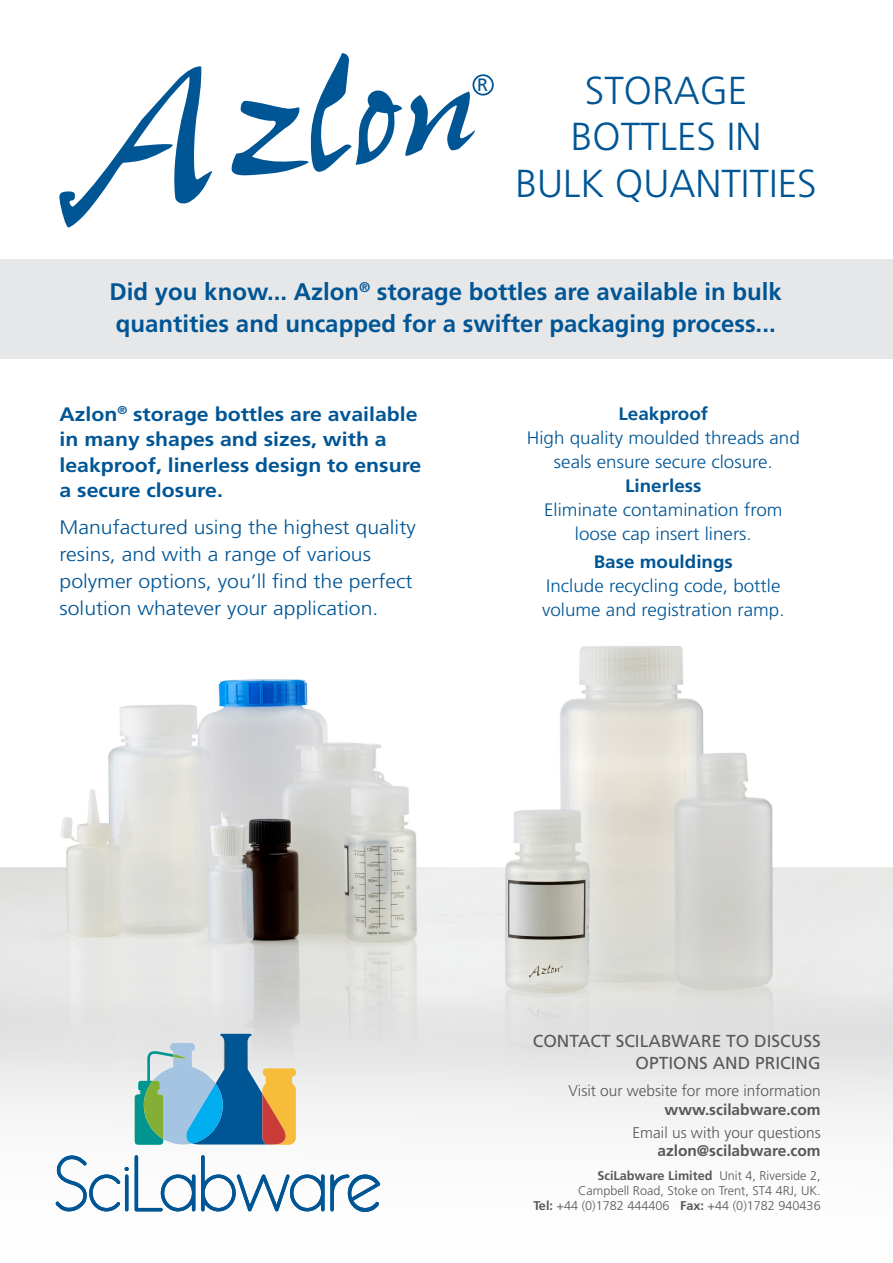
<style>
.page{position:relative;width:893px;height:1263px;background:#fff}
.page>*{position:absolute;margin:0;border:0;box-sizing:border-box;transform-origin:0 0}
.t1{font:300 39px/46.5px "Frutiger";color:#005595;text-align:center}
.t2{font:700 24px/31.5px "Frutiger";color:#005595}
.t3{font:300 19.5px/27px "Frutiger";color:#005595;scale:1.09 1}
.t4{font:700 19.5px/25.5px "Frutiger";color:#005595;scale:1.09 1}
.t5{font:300 18px/24px "Frutiger";color:#005595;text-align:center;scale:1.05 1}
.t6{font:700 18px "Frutiger";color:#005595;scale:1.05 1}
.t7{font:18px "Frutiger";color:#005595}
.t8{font:17.4px/22.4px "Frutiger";color:#57585a;text-align:right}
.t9{font:300 15.45px "Frutiger";color:#57585a}
.t10{font:700 15.45px "Frutiger";color:#57585a}
.t11{font:300 12.6px/15.1px "Frutiger";color:#57585a;text-align:right}
.s1{font-weight:700}
</style>
<div class="page">
<div style="left:0;top:986px;width:893px;height:277px;background:linear-gradient(to right,#fafafa,#f7f7f8)"></div>
<img style="left:0;top:646px;width:893px;height:427px">
<div style="left:0;top:259px;width:893px;height:100px;background:#e6e7e9"></div>
<svg style="left:135px;top:1155px;width:60px;height:56px"></svg>
<svg style="left:55px;top:1155px;width:74px;height:56px"></svg>
<svg style="left:201px;top:1155px;width:179px;height:57px"></svg>
<svg style="left:135px;top:1034px;width:161px;height:111px"></svg>
<svg style="left:59px;top:66px;width:153px;height:162px"></svg>
<svg style="left:231px;top:53px;width:245px;height:122px"></svg>
<div style="left:472px;top:74px;width:22px;height:22px;border:2px solid #005595;border-radius:50%"></div>
<p class="t7" style="left:477px;top:74px;width:12px">R</p>
<h1 class="t1" style="left:516px;top:68px;width:303px">STORAGE<br>BOTTLES IN<br>BULK QUANTITIES</h1>
<h2 class="t2" style="left:110px;top:276px;width:674px">Did you know... Azlon<sup>®</sup> storage bottles are available in bulk quantities and uncapped for a swifter packaging process...</h2>
<p class="t4" style="left:60px;top:401px;width:333px">Azlon<sup>®</sup> storage bottles are available in many shapes and sizes, with a leakproof, linerless design to ensure a secure closure.</p>
<p class="t3" style="left:60px;top:514px;width:328px">Manufactured using the highest quality resins, and with a range of various polymer options, you’ll find the perfect solution whatever your application.</p>
<p class="t6" style="left:618px;top:403px;width:87px">Leakproof</p>
<p class="t5" style="left:527px;top:426px;width:261px">High quality moulded threads and seals ensure secure closure.</p>
<p class="t6" style="left:625px;top:476px;width:74px">Linerless</p>
<p class="t5" style="left:544px;top:498px;width:228px">Eliminate contamination from loose cap insert liners.</p>
<p class="t6" style="left:594px;top:551px;width:134px">Base mouldings</p>
<p class="t5" style="left:542px;top:574px;width:233px;text-align:left">Include recycling code, bottle volume and registration ramp.</p>
<p class="t8" style="left:533px;top:1030px;width:289px">CONTACT SCILABWARE TO DISCUSS<br>OPTIONS AND PRICING</p>
<p class="t9" style="left:568px;top:1082px;width:254px">Visit our website for more information</p>
<p class="t10" style="left:665px;top:1100px;width:158px">www.scilabware.com</p>
<p class="t9" style="left:633px;top:1123px;width:190px">Email us with your questions</p>
<p class="t10" style="left:657px;top:1141px;width:165px">azlon@scilabware.com</p>
<p class="t11" style="left:533px;top:1168px;width:289px"><span class="s1">SciLabware Limited</span> Unit 4, Riverside 2,<br>Campbell Road, Stoke on Trent, ST4 4RJ, UK.<br><span class="s1">Tel:</span> +44 (0)1782 444406 <span class="s1">Fax:</span> +44 (0)1782 940436</p>
</div>
